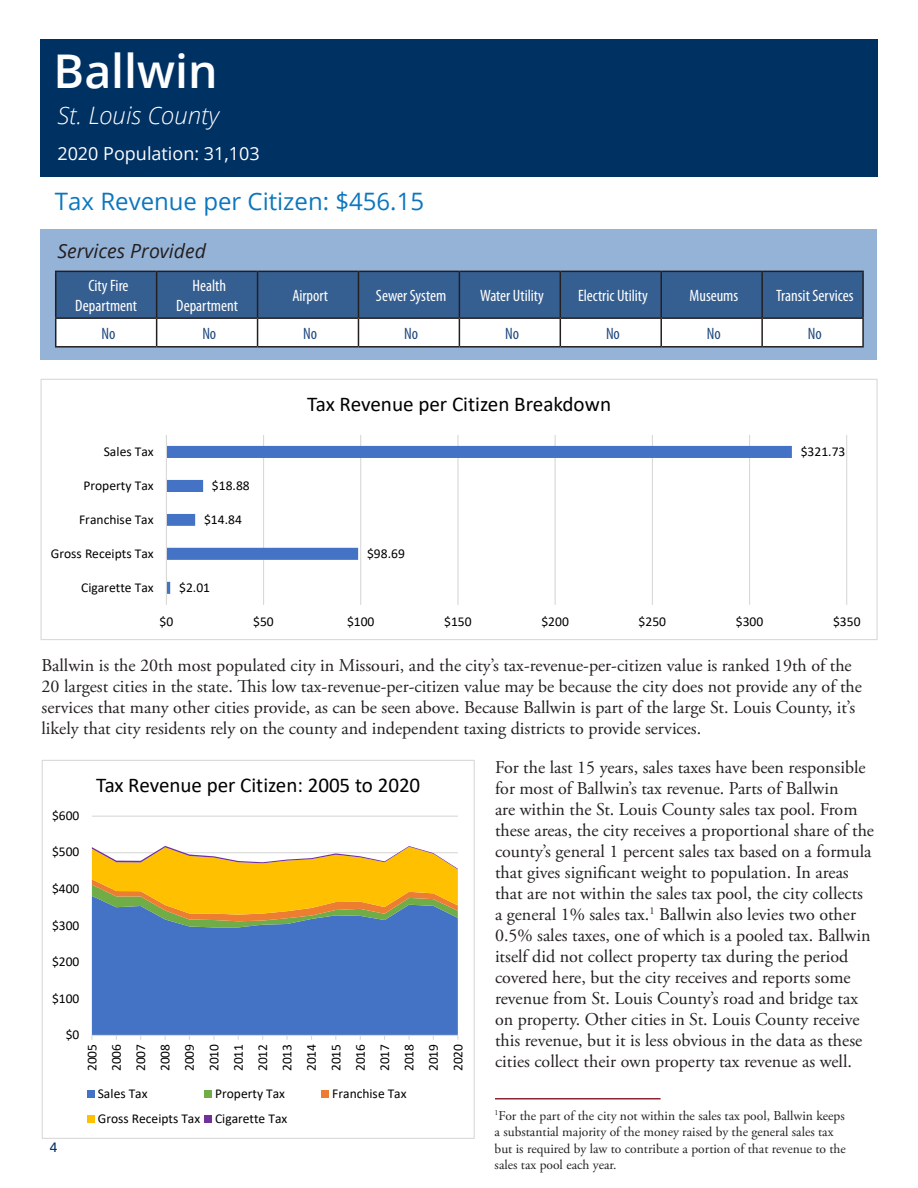
<style>
.page{position:relative;width:918px;height:1188px;background:#fff}
.page>*{position:absolute;margin:0;border:0;box-sizing:border-box;transform-origin:0 0}
.t1{font:600 46.5px "Open Sans";color:#fff}
.t2{font:24px "Open Sans";color:#0c77be}
.t3{font:italic 300 24px "Open Sans";color:#fff}
.t4{font:21px "Calibri";letter-spacing:-.005em;color:#000}
.Pull_Quote_Left{font:italic 19.5px "Open Sans";color:#231f20}
.Pull_Quote_Left-2{font:18px/21px "Adobe Garamond Pro";color:#231f20}
.t5{font:18px "Open Sans";color:#fff}
.Pull_Quote_Left-3{font:condensed 16.5px/19.5px "Myriad Pro";color:#fff;text-align:center}
.Pull_Quote_Left-4{font:condensed 16.5px "Myriad Pro";letter-spacing:-.005em;color:#1f497d}
.t6{font:13.5px/24.5px "Calibri";color:#000;text-align:justify}
.Pull_Quote_Left-5{font:13.5px/16.5px "Adobe Garamond Pro";color:#231f20}
.t7{font:13.5px "Univers LT Std";color:#003163}
</style>
<div class="page">
<div style="left:40px;top:39px;width:838px;height:138px;background:#003163"></div>
<div style="left:40px;top:230px;width:838px;height:130px;background:#95b3d7"></div>
<hr style="left:762px;top:271px;width:102px;height:1px;background:#231f20">
<hr style="left:862px;top:272px;width:2px;height:45px;background:#231f20">
<svg style="left:55px;top:271px;width:808px;height:75px;background:#7d95b3"></svg>
<hr style="left:661px;top:317px;width:101px;height:2px;background:#231f20">
<hr style="left:660px;top:319px;width:2px;height:27px;background:#231f20">
<hr style="left:762px;top:317px;width:102px;height:2px;background:#231f20">
<hr style="left:761px;top:319px;width:2px;height:27px;background:#231f20">
<hr style="left:862px;top:319px;width:2px;height:27px;background:#231f20">
<hr style="left:55px;top:346px;width:102px;height:2px;background:#231f20">
<hr style="left:157px;top:346px;width:101px;height:2px;background:#231f20">
<hr style="left:258px;top:346px;width:100px;height:2px;background:#231f20">
<hr style="left:358px;top:346px;width:101px;height:2px;background:#231f20">
<hr style="left:459px;top:346px;width:101px;height:2px;background:#231f20">
<hr style="left:560px;top:346px;width:101px;height:2px;background:#231f20">
<hr style="left:661px;top:346px;width:101px;height:2px;background:#231f20">
<hr style="left:762px;top:346px;width:102px;height:2px;background:#231f20">
<hr style="left:495px;top:1098px;width:166px;height:2px;background:#8d2533">
<hr style="left:92px;top:816px;width:366px;height:1px;background:#d9d9d9">
<div style="left:92px;top:927px;width:366px;height:108px;background:#4472c4"></div>
<svg style="left:92px;top:846px;width:366px;height:81px;background:#d7b547"></svg>
<hr style="left:92px;top:1035px;width:366px;height:1px;background:#d9d9d9">
<div style="left:87px;top:1090px;width:8px;height:8px;background:#4472c4"></div>
<div style="left:205px;top:1090px;width:7px;height:8px;background:#70ad47"></div>
<div style="left:322px;top:1090px;width:7px;height:8px;background:#ed7d31"></div>
<div style="left:87px;top:1115px;width:8px;height:8px;background:#ffc000"></div>
<div style="left:205px;top:1115px;width:7px;height:8px;background:#7030a0"></div>
<hr style="left:263px;top:435px;width:1px;height:170px;background:#d9d9d9">
<hr style="left:360px;top:435px;width:1px;height:170px;background:#d9d9d9">
<hr style="left:457px;top:435px;width:2px;height:170px;background:#d9d9d9">
<hr style="left:555px;top:435px;width:1px;height:170px;background:#d9d9d9">
<hr style="left:652px;top:435px;width:1px;height:170px;background:#d9d9d9">
<hr style="left:749px;top:435px;width:1px;height:170px;background:#d9d9d9">
<hr style="left:846px;top:435px;width:1px;height:170px;background:#d9d9d9">
<svg style="left:167px;top:446px;width:625px;height:148px"></svg>
<hr style="left:166px;top:435px;width:1px;height:170px;background:#d9d9d9">
<div style="left:41px;top:379px;width:837px;height:261px;border:1px solid #d9d9d9"></div>
<p class="t1" style="left:54px;top:39px;width:166px">Ballwin</p>
<p class="t3" style="left:57px;top:99px;width:163px">St. Louis County</p>
<p class="t5" style="left:57px;top:141px;width:204px">2020 Population: 31,103</p>
<p class="t2" style="left:55px;top:185px;width:371px">Tax Revenue per Citizen: $456.15</p>
<p class="Pull_Quote_Left" style="left:57px;top:238px;width:150px">Services Provided</p>
<p class="Pull_Quote_Left-3" style="left:75px;top:276px;width:63px">City Fire<br>Department</p>
<p class="Pull_Quote_Left-3" style="left:176px;top:276px;width:63px">Health<br>Department</p>
<p class="Pull_Quote_Left-3" style="left:292px;top:286px;width:37px">Airport</p>
<p class="Pull_Quote_Left-3" style="left:376px;top:286px;width:72px">Sewer System</p>
<p class="Pull_Quote_Left-3" style="left:480px;top:286px;width:65px">Water Utility</p>
<p class="Pull_Quote_Left-3" style="left:578px;top:286px;width:71px">Electric Utility</p>
<p class="Pull_Quote_Left-3" style="left:690px;top:286px;width:50px">Museums</p>
<p class="Pull_Quote_Left-3" style="left:776px;top:286px;width:79px">Transit Services</p>
<p class="Pull_Quote_Left-4" style="left:101px;top:323px;width:15px">No</p>
<p class="Pull_Quote_Left-4" style="left:202px;top:323px;width:15px">No</p>
<p class="Pull_Quote_Left-4" style="left:303px;top:323px;width:15px">No</p>
<p class="Pull_Quote_Left-4" style="left:404px;top:323px;width:15px">No</p>
<p class="Pull_Quote_Left-4" style="left:505px;top:323px;width:15px">No</p>
<p class="Pull_Quote_Left-4" style="left:606px;top:323px;width:15px">No</p>
<p class="Pull_Quote_Left-4" style="left:707px;top:323px;width:15px">No</p>
<p class="Pull_Quote_Left-4" style="left:808px;top:323px;width:15px">No</p>
<p class="t6" style="left:104px;top:439px;width:52px">Sales Tax</p>
<p class="t6" style="left:84px;top:473px;width:72px">Property Tax</p>
<p class="t6" style="left:79px;top:507px;width:76px">Franchise Tax</p>
<p class="t6" style="left:51px;top:541px;width:104px">Gross Receipts Tax</p>
<p class="t6" style="left:81px;top:575px;width:74px">Cigarette Tax</p>
<p class="t6" style="left:212px;top:473px;width:39px">$18.88</p>
<p class="t6" style="left:204px;top:507px;width:39px">$14.84</p>
<p class="t6" style="left:179px;top:575px;width:32px">$2.01</p>
<p class="t4" style="left:307px;top:389px;width:305px">Tax Revenue per Citizen Breakdown</p>
<p class="t6" style="left:367px;top:541px;width:39px">$98.69</p>
<p class="t6" style="left:801px;top:439px;width:46px">$321.73</p>
<p class="t6" style="left:159px;top:609px;width:15px">$0</p>
<p class="t6" style="left:253px;top:609px;width:22px">$50</p>
<p class="t6" style="left:347px;top:609px;width:29px">$100</p>
<p class="t6" style="left:444px;top:609px;width:29px">$150</p>
<p class="t6" style="left:541px;top:609px;width:29px">$200</p>
<p class="t6" style="left:639px;top:609px;width:29px">$250</p>
<p class="t6" style="left:736px;top:609px;width:29px">$300</p>
<p class="t6" style="left:833px;top:609px;width:29px">$350</p>
<p class="Pull_Quote_Left-2" style="left:42px;top:655px;width:822px">Ballwin is the 20th most populated city in Missouri, and the city’s tax-revenue-per-citizen value is ranked 19th of the 20 largest cities in the state. This low tax-revenue-per-citizen value may be because the city does not provide any of the services that many other cities provide, as can be seen above. Because Ballwin is part of the large St. Louis County, it’s likely that city residents rely on the county and independent taxing districts to provide services.</p>
<p class="t6" style="left:52px;top:803px;width:29px">$600</p>
<p class="t6" style="left:52px;top:839px;width:29px">$500</p>
<p class="t6" style="left:52px;top:876px;width:29px">$400</p>
<p class="t4" style="left:96px;top:770px;width:326px">Tax Revenue per Citizen: 2005 to 2020</p>
<p class="t6" style="left:52px;top:912px;width:29px">$300</p>
<p class="t6" style="left:52px;top:949px;width:29px">$200</p>
<p class="t6" style="left:52px;top:986px;width:29px">$100</p>
<p class="t7" style="left:50px;top:1140px;width:9px">4</p>
<p class="t6" style="left:66px;top:1022px;width:15px">$0</p>
<p class="t6" style="left:79px;top:1071px;width:29px;rotate:-90deg">2005<br>2006<br>2007<br>2008<br>2009<br>2010<br>2011<br>2012<br>2013<br>2014<br>2015<br>2016<br>2017<br>2018<br>2019<br>2020</p>
<p class="t6" style="left:98px;top:1080px;width:51px">Sales Tax</p>
<p class="t6" style="left:215px;top:1080px;width:71px">Property Tax</p>
<p class="t6" style="left:332px;top:1080px;width:76px">Franchise Tax</p>
<p class="t6" style="left:98px;top:1106px;width:191px">Gross Receipts Tax Cigarette Tax</p>
<p class="Pull_Quote_Left-2" style="left:495px;top:757px;width:381px">For the last 15 years, sales taxes have been responsible for most of Ballwin’s tax revenue. Parts of Ballwin<br>are within the St. Louis County sales tax pool. From these areas, the city receives a proportional share of the county’s general 1 percent sales tax based on a formula that gives significant weight to population. In areas that are not within the sales tax pool, the city collects a general 1% sales tax.<sup>1</sup> Ballwin also levies two other 0.5% sales taxes, one of which is a pooled tax. Ballwin itself did not collect property tax during the period covered here, but the city receives and reports some revenue from St. Louis County’s road and bridge tax on property. Other cities in St. Louis County receive this revenue, but it is less obvious in the data as these cities collect their own property tax revenue as well.</p>
<p class="Pull_Quote_Left-5" style="left:495px;top:1108px;width:353px"><sup>1</sup>For the part of the city not within the sales tax pool, Ballwin keeps a substantial majority of the money raised by the general sales tax but is required by law to contribute a portion of that revenue to the sales tax pool each year.</p>
</div>
